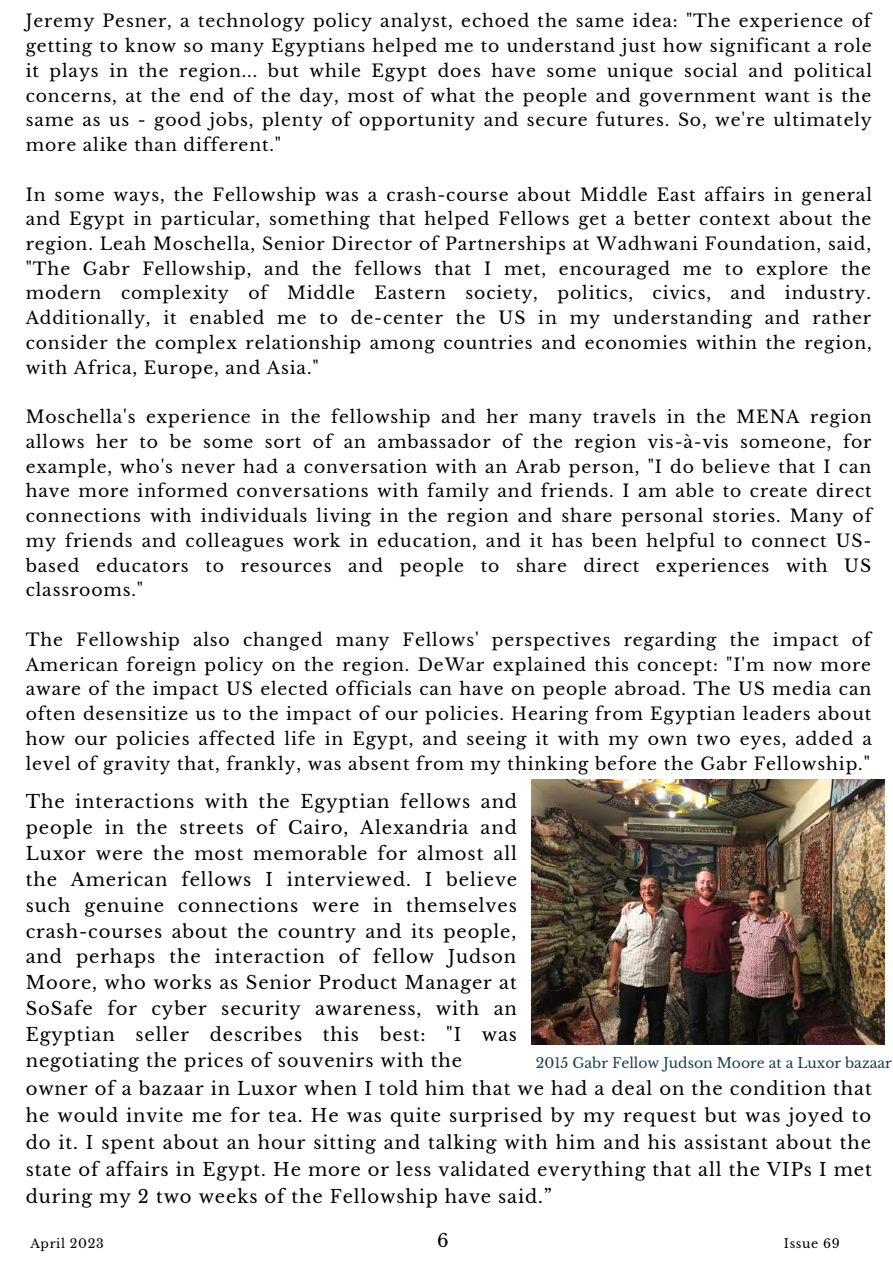
<style>
.page{position:relative;width:893px;height:1264px;background:#fff}
.page>*{position:absolute;margin:0;border:0;box-sizing:border-box;transform-origin:0 0}
.t1{font:18px/25.8px "Libre Baskerville";letter-spacing:.05em;color:#000;text-align:justify}
.t2{font:17.25px/24.8px "Libre Baskerville";letter-spacing:.05em;color:#000;text-align:justify}
.t3{font:13.95px "Libre Baskerville";color:#153c53}
.t4{font:12.45px "Libre Baskerville";letter-spacing:.05em;color:#000}
</style>
<div class="page">
<img style="left:531px;top:780px;width:353px;height:264px">
<p class="t2" style="left:26px;top:9px;width:847px">Jeremy Pesner, a technology policy analyst, echoed the same idea: "The experience of getting to know so many Egyptians helped me to understand just how significant a role it plays in the region... but while Egypt does have some unique social and political concerns, at the end of the day, most of what the people and government want is the same as us - good jobs, plenty of opportunity and secure futures. So, we're ultimately more alike than different."</p>
<p class="t2" style="left:26px;top:182px;width:847px">In some ways, the Fellowship was a crash-course about Middle East affairs in general and Egypt in particular, something that helped Fellows get a better context about the region. Leah Moschella, Senior Director of Partnerships at Wadhwani Foundation, said, "The Gabr Fellowship, and the fellows that I met, encouraged me to explore the modern complexity of Middle Eastern society, politics, civics, and industry.<br>Additionally, it enabled me to de-center the US in my understanding and rather consider the complex relationship among countries and economies within the region, with Africa, Europe, and Asia."</p>
<p class="t2" style="left:26px;top:405px;width:847px">Moschella's experience in the fellowship and her many travels in the MENA region allows her to be some sort of an ambassador of the region vis-à-vis someone, for example, who's never had a conversation with an Arab person, "I do believe that I can have more informed conversations with family and friends. I am able to create direct connections with individuals living in the region and share personal stories. Many of my friends and colleagues work in education, and it has been helpful to connect US&shy;based educators to resources and people to share direct experiences with US classrooms."</p>
<p class="t2" style="left:26px;top:627px;width:847px">The Fellowship also changed many Fellows' perspectives regarding the impact of American foreign policy on the region. DeWar explained this concept: "I'm now more aware of the impact US elected officials can have on people abroad. The US media can often desensitize us to the impact of our policies. Hearing from Egyptian leaders about how our policies affected life in Egypt, and seeing it with my own two eyes, added a level of gravity that, frankly, was absent from my thinking before the Gabr Fellowship."</p>
<p class="t1" style="left:26px;top:789px;width:493px">The interactions with the Egyptian fellows and people in the streets of Cairo, Alexandria and Luxor were the most memorable for almost all the American fellows I interviewed. I believe such genuine connections were in themselves crash-courses about the country and its people, and perhaps the interaction of fellow Judson Moore, who works as Senior Product Manager at SoSafe for cyber security awareness, with an Egyptian seller describes this best: "I was negotiating the prices of souvenirs with the</p>
<p class="t3" style="left:535px;top:1053px;width:357px">2015 Gabr Fellow Judson Moore at a Luxor bazaar</p>
<p class="t1" style="left:26px;top:1075px;width:847px;line-height:27px">owner of a bazaar in Luxor when I told him that we had a deal on the condition that he would invite me for tea. He was quite surprised by my request but was joyed to do it. I spent about an hour sitting and talking with him and his assistant about the state of affairs in Egypt. He more or less validated everything that all the VIPs I met during my 2 two weeks of the Fellowship have said.”</p>
<p class="t4" style="left:30px;top:1235px;width:75px">April 2023</p>
<p class="t1" style="left:437px;top:1227px;width:13px">6</p>
<p class="t4" style="left:783px;top:1235px;width:57px">Issue 69</p>
</div>
